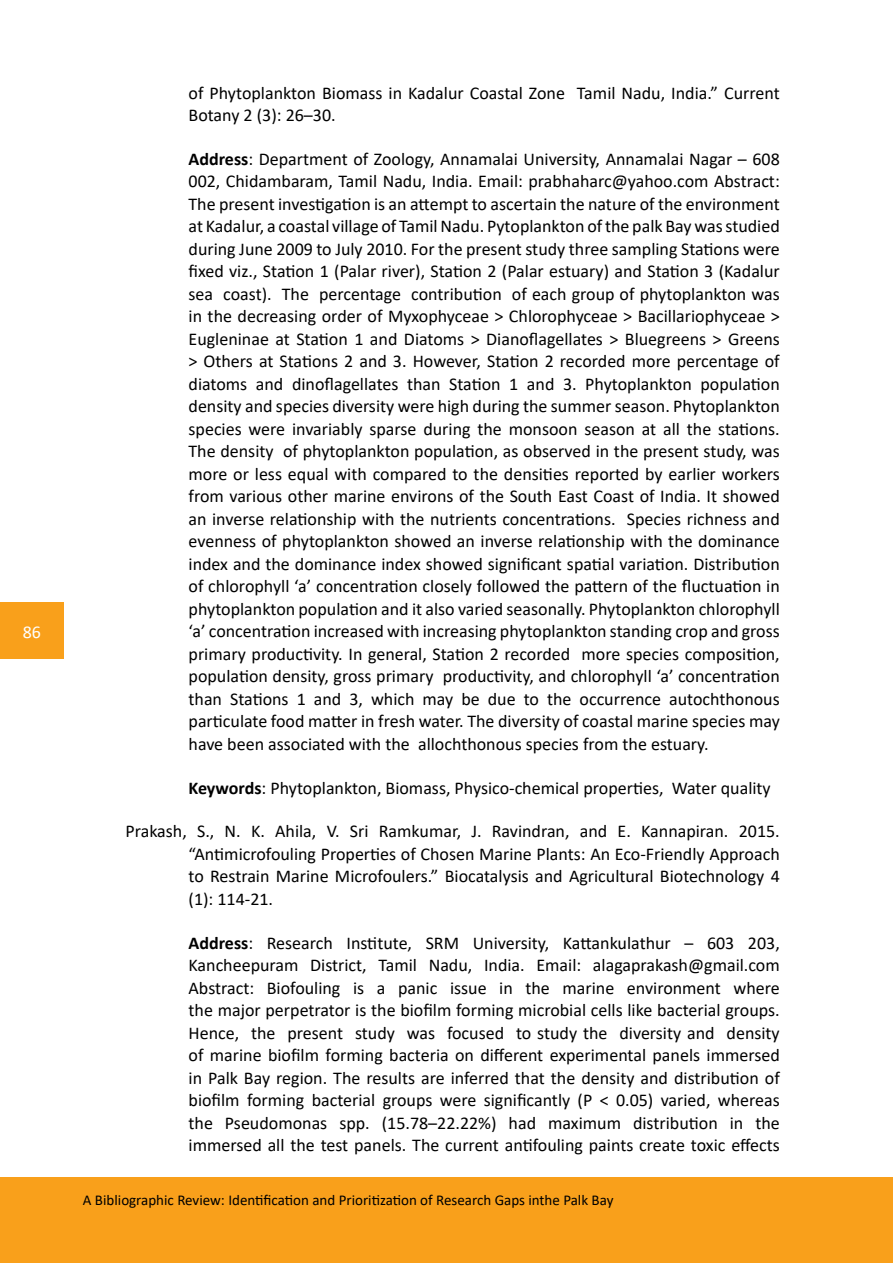
<style>
.page{position:relative;width:893px;height:1263px;background:#fff}
.page>*{position:absolute;margin:0;border:0;box-sizing:border-box;transform-origin:0 0}
.t1{font:18px/22.5px "Calibri";color:#000;text-align:justify}
.t2{font:18px "Calibri";color:#fff}
.t3{font:15px "Calibri";color:#000}
.s1{font-weight:700}
</style>
<div class="page">
<div style="left:0;top:1177px;width:893px;height:86px;background:#f9a01b"></div>
<div style="left:0;top:602px;width:64px;height:56px;background:#f9a01b"></div>
<p class="t2" style="left:23px;top:619px;width:20px">86</p>
<p class="t1" style="left:189px;top:81px;width:593px">of Phytoplankton Biomass in Kadalur Coastal Zone Tamil Nadu, India.” Current<br>Botany 2 (3): 26–30.</p>
<p class="t1" style="left:189px;top:147px;width:593px"><span class="s1">Address</span>: Department of Zoology, Annamalai University, Annamalai Nagar – 608<br>002, Chidambaram, Tamil Nadu, India. Email: prabhaharc@yahoo.com Abstract:<br>The present investigation is an attempt to ascertain the nature of the environment at Kadalur, a coastal village of Tamil Nadu. Pytoplankton of the palk Bay was studied during June 2009 to July 2010. For the present study three sampling Stations were fixed viz., Station 1 (Palar river), Station 2 (Palar estuary) and Station 3 (Kadalur sea coast). The percentage contribution of each group of phytoplankton was in the decreasing order of Myxophyceae &gt; Chlorophyceae &gt; Bacillariophyceae &gt; Eugleninae at Station 1 and Diatoms &gt; Dianoflagellates &gt; Bluegreens &gt; Greens &gt; Others at Stations 2 and 3. However, Station 2 recorded more percentage of diatoms and dinoflagellates than Station 1 and 3. Phytoplankton population density and species diversity were high during the summer season. Phytoplankton species were invariably sparse during the monsoon season at all the stations.<br>The density of phytoplankton population, as observed in the present study, was more or less equal with compared to the densities reported by earlier workers from various other marine environs of the South East Coast of India. It showed an inverse relationship with the nutrients concentrations. Species richness and evenness of phytoplankton showed an inverse relationship with the dominance index and the dominance index showed significant spatial variation. Distribution of chlorophyll ‘a’ concentration closely followed the pattern of the fluctuation in phytoplankton population and it also varied seasonally. Phytoplankton chlorophyll ‘a’ concentration increased with increasing phytoplankton standing crop and gross primary productivity. In general, Station 2 recorded more species composition, population density, gross primary productivity, and chlorophyll ‘a’ concentration than Stations 1 and 3, which may be due to the occurrence autochthonous particulate food matter in fresh water. The diversity of coastal marine species may have been associated with the allochthonous species from the estuary.</p>
<p class="t1" style="left:189px;top:776px;width:584px"><span class="s1">Keywords</span>: Phytoplankton, Biomass, Physico-chemical properties, Water quality</p>
<p class="t1" style="left:189px;top:820px;width:593px;text-indent:-63px">Prakash, S., N. K. Ahila, V. Sri Ramkumar, J. Ravindran, and E. Kannapiran. 2015. “Antimicrofouling Properties of Chosen Marine Plants: An Eco-Friendly Approach to Restrain Marine Microfoulers.” Biocatalysis and Agricultural Biotechnology 4 (1): 114-21.</p>
<p class="t1" style="left:189px;top:931px;width:593px"><span class="s1">Address</span>: Research Institute, SRM University, Kattankulathur – 603 203, Kancheepuram District, Tamil Nadu, India. Email: alagaprakash@gmail.com Abstract: Biofouling is a panic issue in the marine environment where the major perpetrator is the biofilm forming microbial cells like bacterial groups.<br>Hence, the present study was focused to study the diversity and density of marine biofilm forming bacteria on different experimental panels immersed in Palk Bay region. The results are inferred that the density and distribution of biofilm forming bacterial groups were significantly (P &lt; 0.05) varied, whereas the Pseudomonas spp. (15.78–22.22%) had maximum distribution in the immersed all the test panels. The current antifouling paints create toxic effects</p>
<p class="t3" style="left:83px;top:1190px;width:532px">A Bibliographic Review: Identification and Prioritization of Research Gaps inthe Palk Bay</p>
</div>
